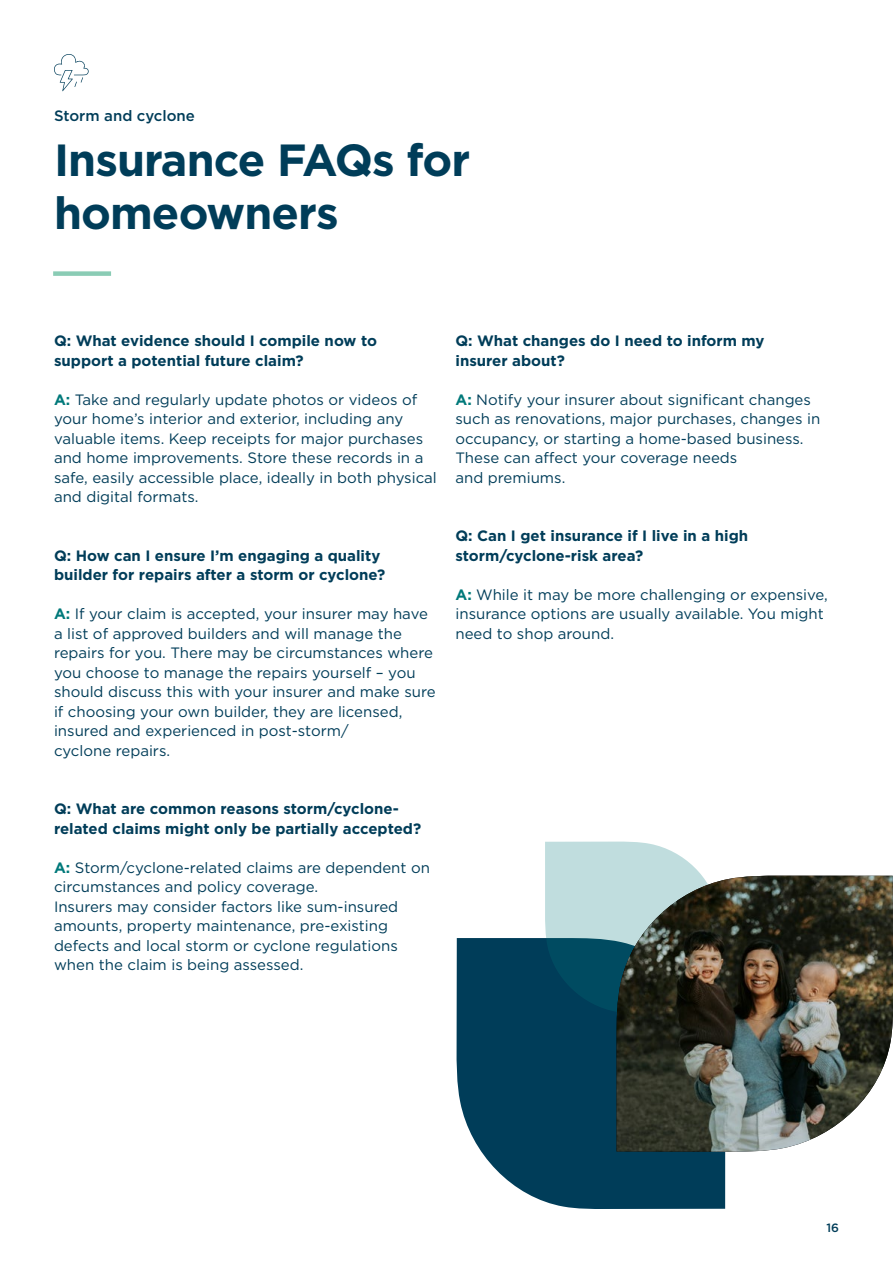
<style>
.page{position:relative;width:893px;height:1263px;background:#fff}
.page>*{position:absolute;margin:0;border:0;box-sizing:border-box;transform-origin:0 0}
.t1{font:700 45px/52.5px "Gotham";letter-spacing:-.02em;color:#003d59}
.t2{font:15px/19.5px "Gotham";color:#003d59}
.t3{font:700 15px/19.5px "Gotham";color:#003d59}
.t4{font:500 15px "Gotham";color:#003d59}
.t5{font:500 12px "Gotham";color:#003d59}
.s1{font-weight:700;color:#00797a}
</style>
<div class="page">
<svg style="left:54px;top:54px;width:35px;height:37px"></svg>
<svg style="left:456px;top:938px;width:269px;height:271px;background:#174e68"></svg>
<svg style="left:545px;top:841px;width:157px;height:173px;background:#7faab2"></svg>
<img style="left:617px;top:876px;width:276px;height:276px">
<div style="left:53px;top:271px;width:58px;height:5px;background:#8accb5"></div>
<p class="t4" style="left:54px;top:106px;width:142px">Storm and cyclone</p>
<h1 class="t1" style="left:54px;top:134px;width:418px">Insurance FAQs for homeowners</h1>
<p class="t3" style="left:54px;top:331px;width:324px">Q: What evidence should I compile now to support a potential future claim?</p>
<p class="t2" style="left:54px;top:389px;width:384px"><span class="s1">A:</span> Take and regularly update photos or videos of your home’s interior and exterior, including any valuable items. Keep receipts for major purchases and home improvements. Store these records in a safe, easily accessible place, ideally in both physical and digital formats.</p>
<p class="t3" style="left:54px;top:545px;width:333px">Q: How can I ensure I’m engaging a quality builder for repairs after a storm or cyclone?</p>
<p class="t2" style="left:54px;top:604px;width:383px"><span class="s1">A:</span> If your claim is accepted, your insurer may have a list of approved builders and will manage the repairs for you. There may be circumstances where you choose to manage the repairs yourself – you should discuss this with your insurer and make sure if choosing your own builder, they are licensed, insured and experienced in post-storm/<br>cyclone repairs.</p>
<p class="t3" style="left:54px;top:799px;width:369px">Q: What are common reasons storm/cyclone&shy;related claims might only be partially accepted?</p>
<p class="t2" style="left:54px;top:857px;width:377px"><span class="s1">A:</span> Storm/cyclone-related claims are dependent on circumstances and policy coverage.<br>Insurers may consider factors like sum-insured amounts, property maintenance, pre-existing defects and local storm or cyclone regulations when the claim is being assessed.</p>
<p class="t3" style="left:455px;top:331px;width:311px">Q: What changes do I need to inform my insurer about?</p>
<p class="t2" style="left:455px;top:389px;width:366px"><span class="s1">A:</span> Notify your insurer about significant changes such as renovations, major purchases, changes in occupancy, or starting a home-based business.<br>These can affect your coverage needs<br>and premiums.</p>
<p class="t3" style="left:455px;top:526px;width:294px">Q: Can I get insurance if I live in a high storm/cyclone-risk area?</p>
<p class="t2" style="left:455px;top:584px;width:374px"><span class="s1">A:</span> While it may be more challenging or expensive, insurance options are usually available. You might need to shop around.</p>
<p class="t5" style="left:826px;top:1219px;width:14px">16</p>
</div>
